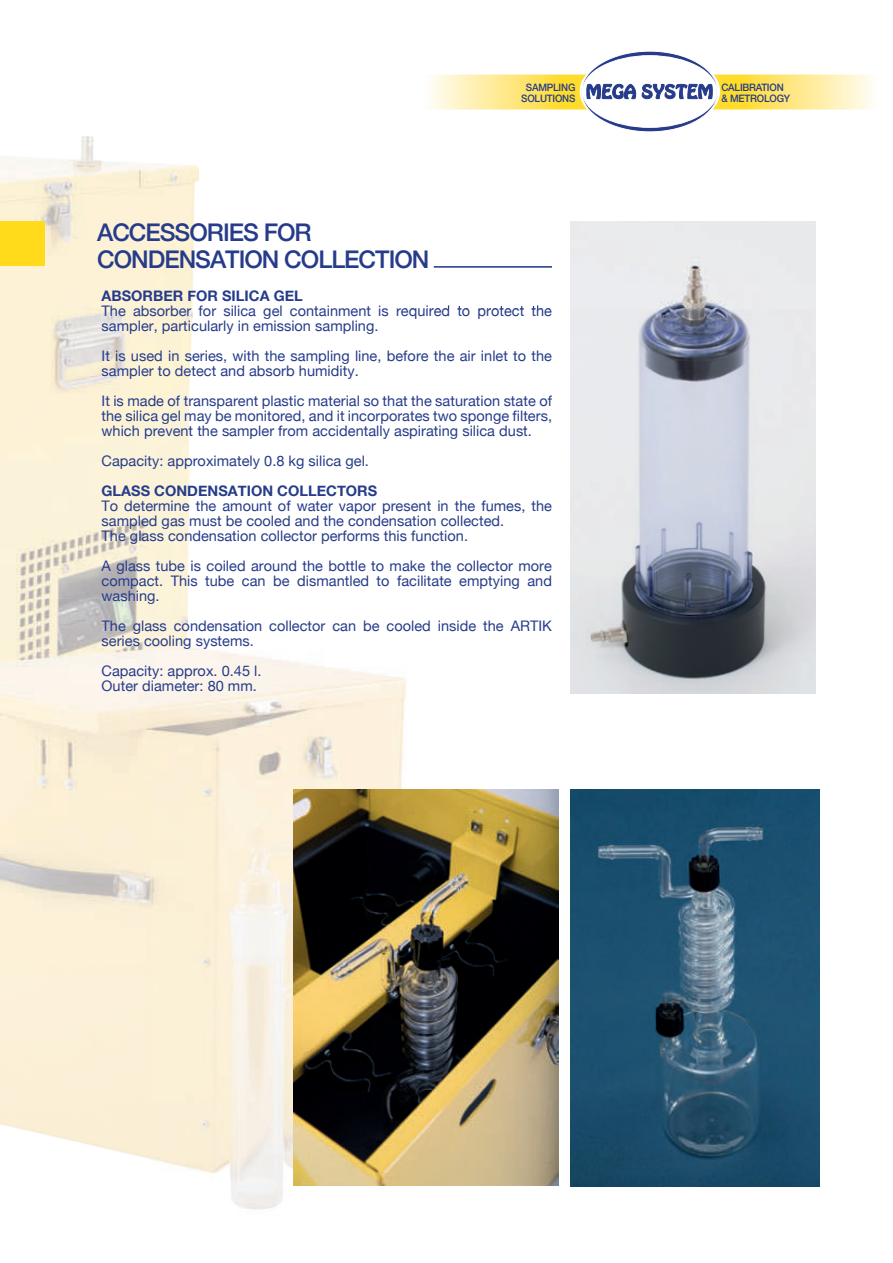
<style>
.page{position:relative;width:893px;height:1263px;background:#fff}
.page>*{position:absolute;margin:0;border:0;box-sizing:border-box;transform-origin:0 0}
.t1{font:500 24.3px/27px "Helvetica Neue";letter-spacing:-.04em;color:#263c8a}
.t2{font:14.55px/15px "Helvetica Neue";color:#263c8a}
.t3{font:700 14.55px "Helvetica Neue";color:#263c8a}
.t4{font:500 10.35px/10.4px "Helvetica Neue LT Std";letter-spacing:-.02em;color:#263c8a;text-align:center;scale:.95 1}
</style>
<div class="page">
<img style="left:0;top:136px;width:199px;height:154px">
<img style="left:0;top:290px;width:193px;height:155px">
<img style="left:0;top:445px;width:190px;height:154px">
<img style="left:102px;top:305px;width:91px;height:14px">
<img style="left:152px;top:647px;width:255px;height:563px">
<img style="left:0;top:599px;width:188px;height:164px">
<img style="left:294px;top:789px;width:264px;height:397px">
<img style="left:571px;top:789px;width:248px;height:397px">
<img style="left:571px;top:257px;width:245px;height:437px">
<div style="left:0;top:221px;width:44px;height:45px;background:#ffdb1b"></div>
<img style="left:433px;top:257px;width:138px;height:51px">
<img style="left:426px;top:305px;width:126px;height:3px">
<img style="left:425px;top:75px;width:452px;height:34px">
<img style="left:580px;top:74px;width:140px;height:36px">
<svg style="left:581px;top:51px;width:137px;height:81px"></svg>
<hr style="left:434px;top:266px;width:118px;height:2px;background:#263c8a">
<h1 class="t1" style="left:97px;top:217px;width:334px">ACCESSORIES FOR<br>CONDENSATION COLLECTION</h1>
<p class="t4" style="left:521px;top:82px;width:58px">SAMPLING<br>SOLUTIONS</p>
<p class="t4" style="left:721px;top:82px;width:74px;text-align:left">CALIBRATION &amp; METROLOGY</p>
<p class="t3" style="left:102px;top:284px;width:203px">ABSORBER FOR SILICA GEL</p>
<p class="t2" style="left:102px;top:304px;width:452px">The absorber for silica gel containment is required to protect the sampler, particularly in emission sampling.</p>
<p class="t2" style="left:102px;top:349px;width:452px">It is used in series, with the sampling line, before the air inlet to the sampler to detect and absorb humidity.</p>
<p class="t2" style="left:102px;top:394px;width:452px;text-align:justify">It is made of transparent plastic material so that the saturation state of the silica gel may be monitored, and it incorporates two sponge filters, which prevent the sampler from accidentally aspirating silica dust.</p>
<p class="t2" style="left:102px;top:454px;width:269px">Capacity: approximately 0.8 kg silica gel.</p>
<p class="t3" style="left:102px;top:479px;width:277px">GLASS CONDENSATION COLLECTORS</p>
<p class="t2" style="left:102px;top:499px;width:452px">To determine the amount of water vapor present in the fumes, the sampled gas must be cooled and the condensation collected.<br>The glass condensation collector performs this function.</p>
<p class="t2" style="left:102px;top:559px;width:452px;text-align:justify">A glass tube is coiled around the bottle to make the collector more compact. This tube can be dismantled to facilitate emptying and washing.</p>
<p class="t2" style="left:102px;top:619px;width:452px">The glass condensation collector can be cooled inside the ARTIK series cooling systems.</p>
<p class="t2" style="left:102px;top:664px;width:161px">Capacity: approx. 0.45 l.<br>Outer diameter: 80 mm.</p>
</div>
